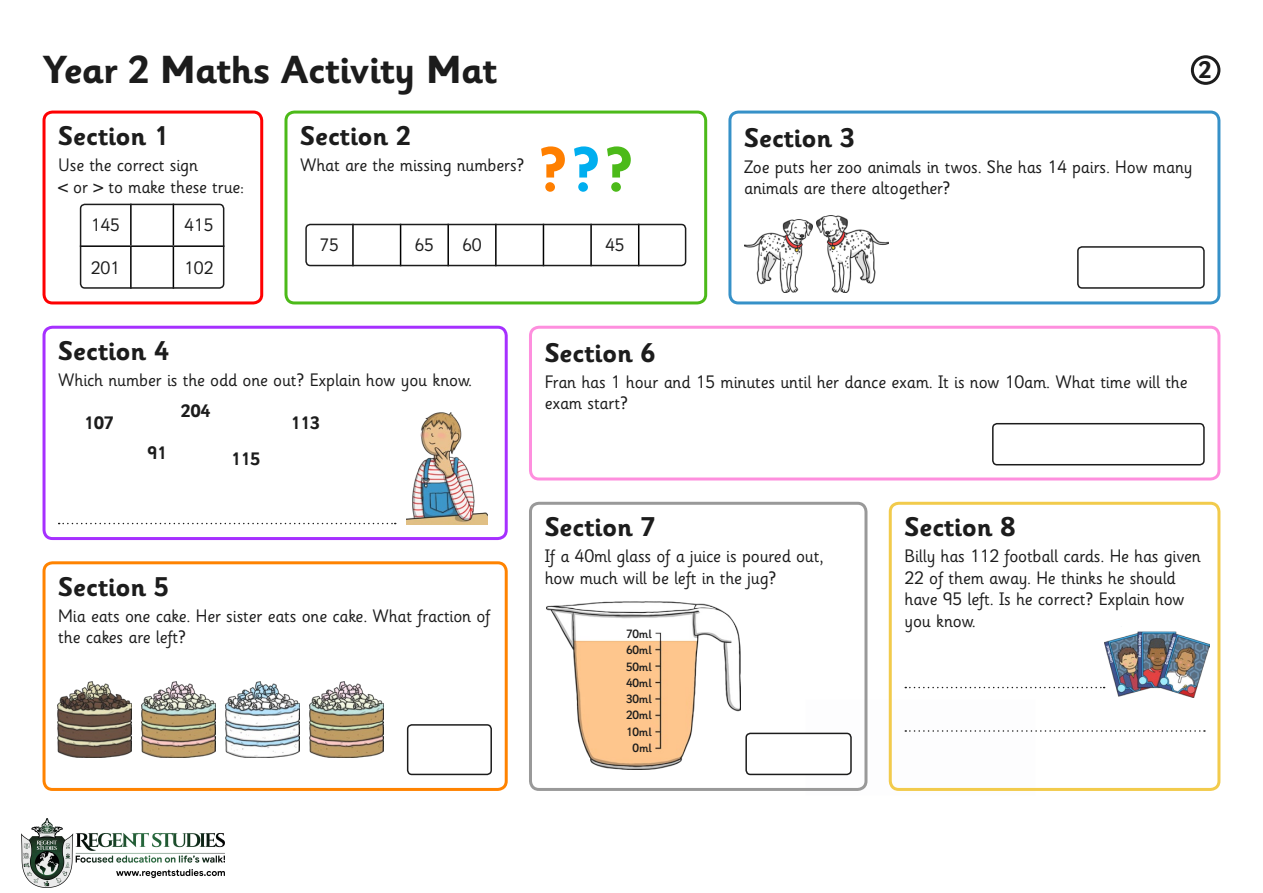
<style>
.page{position:relative;width:1263px;height:893px;background:#fff}
.page>*{position:absolute;margin:0;border:0;box-sizing:border-box;transform-origin:0 0}
.Answers{font:700 62.55px "Sassoon Infant Rg";color:#ff7f00}
.Heading_1{font:700 39px "Sassoon Infant Rg";letter-spacing:-.025em;color:#1c1c1c}
.Heading_2{font:700 27px "Sassoon Infant Rg";letter-spacing:-.01em;color:#1c1c1c}
.t1{font:700 24px "Sassoon Infant Rg";color:#1c1c1c}
.Answers-2{font:18px/21.6px "Sassoon Infant Rg";letter-spacing:-.01em;color:#1c1c1c}
.Answers-3{font:700 18px "Sassoon Infant Rg";letter-spacing:-.01em;color:#1c1c1c}
.Answers-4{font:500 12px "Sassoon Infant Md";letter-spacing:-.01em;color:#1c1c1c}
.s1{color:#00aeef}
.s2{color:#4cba19}
</style>
<div class="page">
<div style="left:529px;top:502px;width:338px;height:289px;border:3px solid #999;border-radius:9px"></div>
<img style="left:546px;top:602px;width:194px;height:168px">
<div style="left:1191px;top:55px;width:29px;height:30px;border:3px solid #1c1c1c;border-radius:50%"></div>
<div style="left:43px;top:111px;width:220px;height:193px;border:3px solid #fe0002;border-radius:9px"></div>
<div style="left:284px;top:111px;width:423px;height:193px;border:3px solid #4cba19;border-radius:9px"></div>
<div style="left:728px;top:111px;width:492px;height:193px;border:3px solid #3691c8;border-radius:9px"></div>
<div style="left:43px;top:326px;width:465px;height:214px;border:3px solid #a630ff;border-radius:9px"></div>
<div style="left:529px;top:326px;width:691px;height:154px;border:3px solid #fe8fde;border-radius:9px"></div>
<div style="left:889px;top:502px;width:331px;height:289px;border:3px solid #f2cb4c;border-radius:9px"></div>
<div style="left:43px;top:561px;width:465px;height:230px;border:3px solid #ff8300;border-radius:9px"></div>
<hr style="left:130px;top:204px;width:2px;height:41px;background:#000">
<hr style="left:173px;top:204px;width:1px;height:41px;background:#000">
<hr style="left:80px;top:245px;width:51px;height:2px;background:#000">
<hr style="left:131px;top:245px;width:42px;height:2px;background:#000">
<hr style="left:130px;top:247px;width:2px;height:42px;background:#000">
<hr style="left:173px;top:245px;width:51px;height:2px;background:#000">
<hr style="left:173px;top:247px;width:1px;height:42px;background:#000">
<div style="left:80px;top:204px;width:144px;height:85px;border:2px solid #1c1c1c;border-radius:4px"></div>
<hr style="left:352px;top:224px;width:2px;height:42px;background:#000">
<hr style="left:400px;top:224px;width:1px;height:42px;background:#000">
<hr style="left:447px;top:224px;width:2px;height:42px;background:#000">
<hr style="left:495px;top:224px;width:2px;height:42px;background:#000">
<hr style="left:543px;top:224px;width:1px;height:42px;background:#000">
<hr style="left:590px;top:224px;width:2px;height:42px;background:#000">
<hr style="left:638px;top:224px;width:1px;height:42px;background:#000">
<div style="left:305px;top:224px;width:381px;height:42px;border:2px solid #1c1c1c;border-radius:4px"></div>
<div style="left:1077px;top:246px;width:128px;height:43px;border:2px solid #1c1c1c;border-radius:4px"></div>
<div style="left:992px;top:423px;width:213px;height:42px;border:2px solid #1c1c1c;border-radius:4px"></div>
<div style="left:745px;top:733px;width:107px;height:42px;border:2px solid #1c1c1c;border-radius:4px"></div>
<svg style="left:59px;top:523px;width:337px;height:1px"></svg>
<img style="left:407px;top:412px;width:80px;height:112px">
<img style="left:58px;top:682px;width:73px;height:76px">
<img style="left:142px;top:682px;width:73px;height:76px">
<img style="left:310px;top:682px;width:73px;height:76px">
<img style="left:226px;top:682px;width:73px;height:76px">
<div style="left:407px;top:724px;width:85px;height:51px;border:2px solid #1c1c1c;border-radius:4px"></div>
<img style="left:817px;top:215px;width:71px;height:77px">
<img style="left:744px;top:219px;width:68px;height:73px">
<svg style="left:806px;top:699px;width:399px;height:92px"></svg>
<svg style="left:905px;top:687px;width:199px;height:1px"></svg>
<img style="left:1104px;top:631px;width:105px;height:66px">
<img style="left:22px;top:818px;width:202px;height:69px">
<p class="Heading_1" style="left:43px;top:47px;width:456px">Year 2 Maths Activity Mat</p>
<p class="t1" style="left:1198px;top:57px;width:15px">2</p>
<p class="Heading_2" style="left:58px;top:121px;width:112px">Section 1</p>
<p class="Answers-2" style="left:58px;top:155px;width:188px">Use the correct sign<br>&lt; or &gt; to make these true:</p>
<p class="Heading_2" style="left:300px;top:121px;width:112px">Section 2</p>
<p class="Answers-2" style="left:300px;top:155px;width:226px">What are the missing numbers?</p>
<p class="Heading_2" style="left:744px;top:122px;width:112px">Section 3</p>
<p class="Answers-2" style="left:744px;top:156px;width:450px">Zoe puts her zoo animals in twos. She has 14 pairs. How many animals are there altogether?</p>
<p class="Answers" style="left:539px;top:135px;width:94px">?<span class="s1">?</span><span class="s2">?</span></p>
<p class="Answers-2" style="left:91px;top:215px;width:31px">145</p>
<p class="Answers-2" style="left:184px;top:215px;width:31px">415</p>
<p class="Answers-2" style="left:91px;top:258px;width:31px">201</p>
<p class="Answers-2" style="left:184px;top:258px;width:31px">102</p>
<p class="Answers-2" style="left:319px;top:235px;width:21px">75</p>
<p class="Answers-2" style="left:415px;top:235px;width:21px">65</p>
<p class="Answers-2" style="left:462px;top:235px;width:21px">60</p>
<p class="Answers-2" style="left:605px;top:235px;width:21px">45</p>
<p class="Heading_2" style="left:58px;top:336px;width:112px">Section 4</p>
<p class="Answers-2" style="left:58px;top:370px;width:415px">Which number is the odd one out? Explain how you know.</p>
<p class="Answers-3" style="left:84px;top:413px;width:31px">107</p>
<p class="Answers-3" style="left:148px;top:443px;width:21px">91</p>
<p class="Answers-3" style="left:181px;top:400px;width:31px">204</p>
<p class="Answers-3" style="left:231px;top:449px;width:31px">115</p>
<p class="Answers-3" style="left:291px;top:413px;width:31px">113</p>
<p class="Heading_2" style="left:58px;top:572px;width:112px">Section 5</p>
<p class="Answers-2" style="left:58px;top:606px;width:434px">Mia eats one cake. Her sister eats one cake. What fraction of the cakes are left?</p>
<p class="Heading_2" style="left:545px;top:338px;width:112px">Section 6</p>
<p class="Answers-2" style="left:545px;top:372px;width:644px">Fran has 1 hour and 15 minutes until her dance exam. It is now 10am. What time will the exam start?</p>
<p class="Heading_2" style="left:545px;top:512px;width:112px">Section 7</p>
<p class="Answers-2" style="left:545px;top:546px;width:280px">If a 40ml glass of a juice is poured out, how much will be left in the jug?</p>
<p class="Answers-4" style="left:626px;top:627px;width:27px">70ml</p>
<p class="Answers-4" style="left:626px;top:643px;width:27px">60ml</p>
<p class="Answers-4" style="left:626px;top:660px;width:27px">50ml</p>
<p class="Answers-4" style="left:626px;top:676px;width:27px">40ml</p>
<p class="Answers-4" style="left:626px;top:692px;width:27px">30ml</p>
<p class="Answers-4" style="left:626px;top:709px;width:27px">20ml</p>
<p class="Answers-4" style="left:626px;top:725px;width:27px">10ml</p>
<p class="Answers-4" style="left:632px;top:741px;width:21px">0ml</p>
<p class="Heading_2" style="left:904px;top:512px;width:112px">Section 8</p>
<p class="Answers-2" style="left:904px;top:546px;width:298px">Billy has 112 football cards. He has given<br>22 of them away. He thinks he should have 95 left. Is he correct? Explain how you know.</p>
</div>
